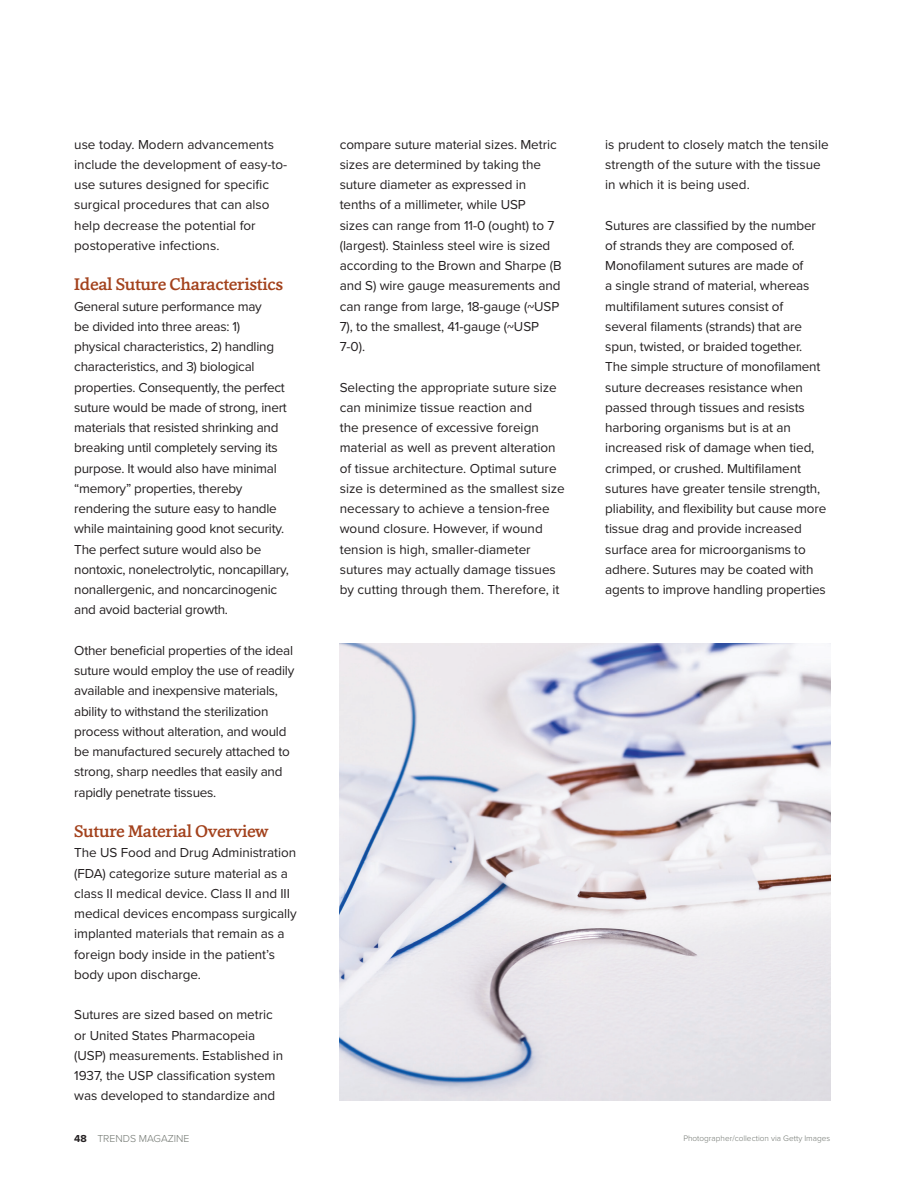
<style>
.page{position:relative;width:918px;height:1188px;background:#fff}
.page>*{position:absolute;margin:0;border:0;box-sizing:border-box;transform-origin:0 0}
.t1{font:500 17.25px "Cassia";letter-spacing:-.02em;color:#a3421d}
.t2{font:13.5px/20.2px "Proxima Nova";letter-spacing:-.01em;color:#231f20}
.t3{font:300 10.5px "Proxima Nova";color:#70756f}
.t4{font:300 8.25px "Proxima Nova";color:#70756f}
.s1{font-weight:700;color:#231f20}
</style>
<div class="page">
<img style="left:340px;top:643px;width:490px;height:457px">
<p class="t2" style="left:74px;top:135px;width:214px">use today. Modern advancements include the development of easy-to&shy;use sutures designed for specific surgical procedures that can also help decrease the potential for postoperative infections.</p>
<p class="t1" style="left:74px;top:278px;width:210px">Ideal Suture Characteristics</p>
<p class="t2" style="left:74px;top:297px;width:216px">General suture performance may<br>be divided into three areas: 1) physical characteristics, 2) handling characteristics, and 3) biological properties. Consequently, the perfect suture would be made of strong, inert materials that resisted shrinking and breaking until completely serving its purpose. It would also have minimal “memory” properties, thereby rendering the suture easy to handle while maintaining good knot security.<br>The perfect suture would also be nontoxic, nonelectrolytic, noncapillary, nonallergenic, and noncarcinogenic and avoid bacterial growth.</p>
<p class="t2" style="left:74px;top:641px;width:222px">Other beneficial properties of the ideal suture would employ the use of readily available and inexpensive materials, ability to withstand the sterilization process without alteration, and would be manufactured securely attached to strong, sharp needles that easily and rapidly penetrate tissues.</p>
<p class="t1" style="left:74px;top:825px;width:196px">Suture Material Overview</p>
<p class="t2" style="left:74px;top:844px;width:224px">The US Food and Drug Administration (FDA) categorize suture material as a class II medical device. Class II and III medical devices encompass surgically implanted materials that remain as a foreign body inside in the patient’s body upon discharge.</p>
<p class="t2" style="left:74px;top:1006px;width:210px">Sutures are sized based on metric or United States Pharmacopeia (USP) measurements. Established in 1937, the USP classification system was developed to standardize and</p>
<p class="t3" style="left:74px;top:1135px;width:117px"><span class="s1">48</span> TRENDS MAGAZINE</p>
<p class="t2" style="left:340px;top:135px;width:223px">compare suture material sizes. Metric sizes are determined by taking the suture diameter as expressed in tenths of a millimeter, while USP<br>sizes can range from 11-0 (ought) to 7 (largest). Stainless steel wire is sized according to the Brown and Sharpe (B and S) wire gauge measurements and can range from large, 18-gauge (~USP 7), to the smallest, 41-gauge (~USP 7-0).</p>
<p class="t2" style="left:340px;top:378px;width:226px">Selecting the appropriate suture size can minimize tissue reaction and<br>the presence of excessive foreign material as well as prevent alteration of tissue architecture. Optimal suture size is determined as the smallest size necessary to achieve a tension-free wound closure. However, if wound tension is high, smaller-diameter sutures may actually damage tissues by cutting through them. Therefore, it</p>
<p class="t2" style="left:605px;top:135px;width:225px">is prudent to closely match the tensile strength of the suture with the tissue in which it is being used.</p>
<p class="t2" style="left:605px;top:216px;width:223px">Sutures are classified by the number of strands they are composed of.<br>Monofilament sutures are made of<br>a single strand of material, whereas multifilament sutures consist of several filaments (strands) that are spun, twisted, or braided together.<br>The simple structure of monofilament suture decreases resistance when passed through tissues and resists harboring organisms but is at an increased risk of damage when tied, crimped, or crushed. Multifilament sutures have greater tensile strength, pliability, and flexibility but cause more tissue drag and provide increased surface area for microorganisms to adhere. Sutures may be coated with agents to improve handling properties</p>
<p class="t4" style="left:683px;top:1135px;width:148px">Photographer/collection via Getty Images</p>
</div>
